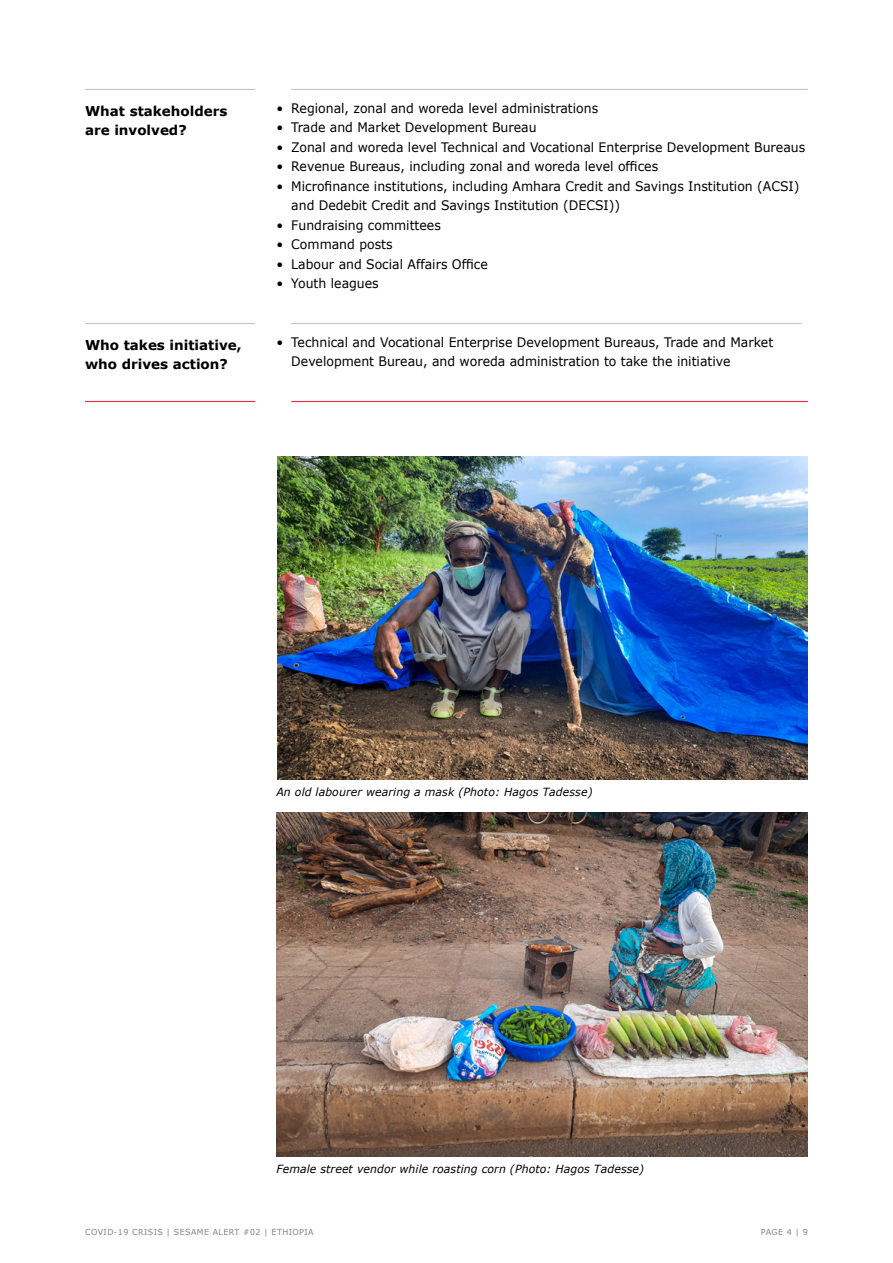
<style>
.page{position:relative;width:893px;height:1263px;background:#fff}
.page>*{position:absolute;margin:0;border:0;box-sizing:border-box;transform-origin:0 0}
.t1{font:700 13.5px/19.5px "Verdana";color:#000}
.t2{font:13.2px/19.5px "Verdana";color:#000;scale:.95 1}
.t3{font:italic 11.25px "Verdana";letter-spacing:.01em;color:#000}
.t4{font:8.25px "Verdana";letter-spacing:.05em;color:#8c827a}
</style>
<div class="page">
<img style="left:276px;top:812px;width:532px;height:345px">
<img style="left:278px;top:456px;width:530px;height:323px">
<hr style="left:85px;top:89px;width:170px;height:1px;background:#cbc3bb">
<hr style="left:85px;top:323px;width:170px;height:1px;background:#cbc3bb">
<hr style="left:85px;top:401px;width:170px;height:1px;background:#ee2c41">
<hr style="left:291px;top:89px;width:517px;height:1px;background:#cbc3bb">
<hr style="left:291px;top:323px;width:510px;height:1px;background:#cbc3bb">
<hr style="left:291px;top:401px;width:517px;height:1px;background:#ee2c41">
<p class="t1" style="left:85px;top:101px;width:144px">What stakeholders are involved?</p>
<p class="t1" style="left:85px;top:335px;width:158px">Who takes initiative, who drives action?</p>
<p class="t2" style="left:276px;top:98px;width:340px">• Regional, zonal and woreda level administrations</p>
<p class="t2" style="left:276px;top:118px;width:275px">• Trade and Market Development Bureau</p>
<p class="t2" style="left:276px;top:137px;width:558px">• Zonal and woreda level Technical and Vocational Enterprise Development Bureaus</p>
<p class="t2" style="left:276px;top:157px;width:403px">• Revenue Bureaus, including zonal and woreda level offices</p>
<p class="t2" style="left:291px;top:176px;width:536px;text-indent:-15px">• Microfinance institutions, including Amhara Credit and Savings Institution (ACSI) and Dedebit Credit and Savings Institution (DECSI))</p>
<p class="t2" style="left:276px;top:215px;width:175px">• Fundraising committees</p>
<p class="t2" style="left:276px;top:235px;width:124px">• Command posts</p>
<p class="t2" style="left:276px;top:254px;width:224px">• Labour and Social Affairs Office</p>
<p class="t2" style="left:276px;top:274px;width:109px">• Youth leagues</p>
<p class="t2" style="left:291px;top:332px;width:509px;text-indent:-15px">• Technical and Vocational Enterprise Development Bureaus, Trade and Market<br>Development Bureau, and woreda administration to take the initiative</p>
<p class="t3" style="left:276px;top:785px;width:318px">An old labourer wearing a mask (Photo: Hagos Tadesse)</p>
<p class="t3" style="left:276px;top:1162px;width:369px">Female street vendor while roasting corn (Photo: Hagos Tadesse)</p>
<p class="t4" style="left:85px;top:1227px;width:230px">COVID-19 CRISIS | SESAME ALERT #02 | ETHIOPIA</p>
<p class="t4" style="left:761px;top:1227px;width:49px">PAGE 4 | 9</p>
</div>
